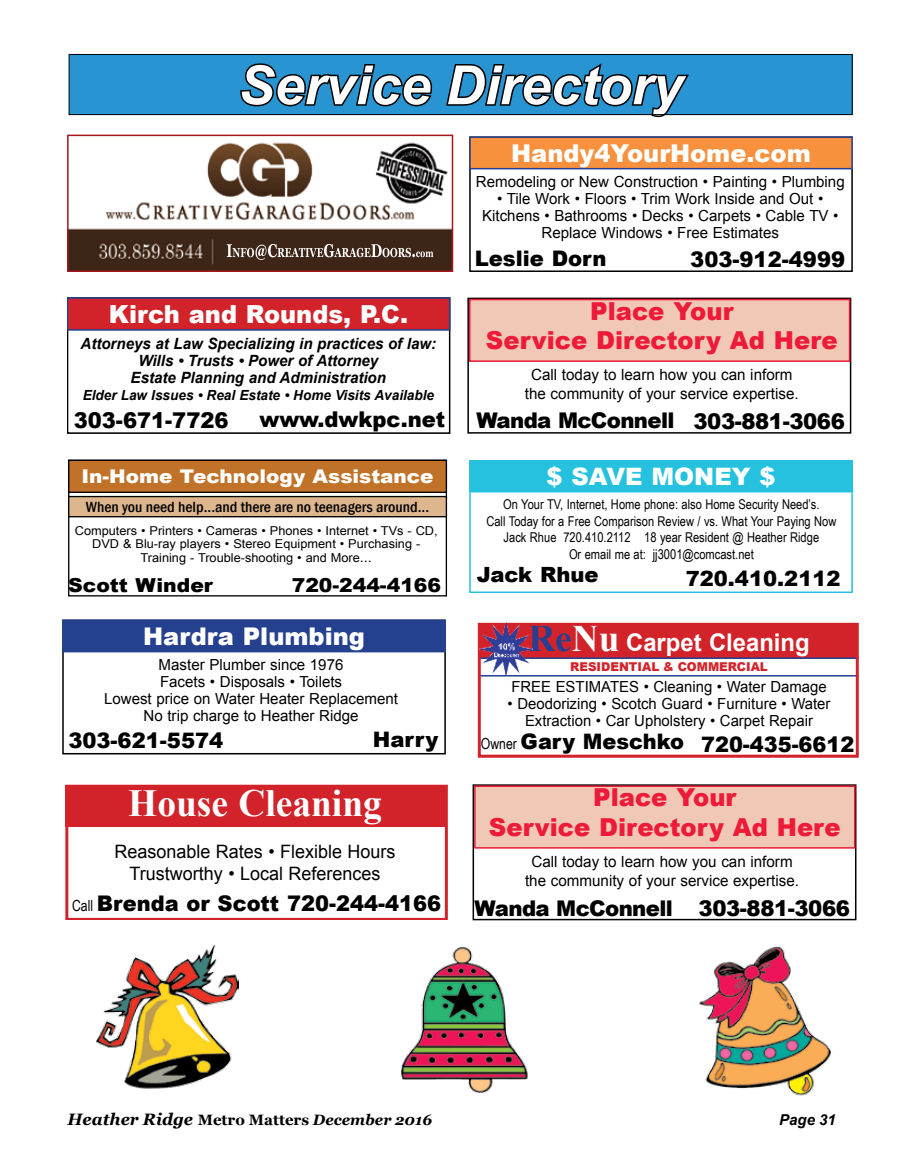
<style>
.page{position:relative;width:905px;height:1175px;background:#fff}
.page>*{position:absolute;margin:0;border:0;box-sizing:border-box;transform-origin:0 0}
.t1{font:italic 700 54px "Arial";color:#fff}
.t2{font:700 38.4px "Times New Roman";color:#fff}
.t3{font:900 24.9px "Arial";color:#fff}
.t4{font:900 24.75px/29.7px "Arial";color:#ed1a38;text-align:center}
.t5{font:900 24.45px "Arial";color:#fff}
.t6{font:700 24.3px "Arial";color:#fff}
.t7{font:900 24.3px "Arial";color:#fff}
.t8{font:900 24px "Arial";color:#fff}
.t9{font:900 21.75px "Arial";color:#000}
.t10{font:900 21.6px "Arial";letter-spacing:-.02em;color:#000}
.t11{font:900 21.6px "Arial";color:#000}
.t12{font:900 21.45px "Arial";color:#000}
.t13{font:900 21.3px "Arial";color:#000}
.t14{font:900 21px "Arial";color:#000}
.t15{font:900 19.2px "Arial";color:#000;scale:1.06 1}
.t16{font:900 18.9px "Arial";color:#fff;scale:1.06 1}
.t17{font:18.45px/22.2px "Arial";color:#000;text-align:center}
.t18{font:italic 700 16.5px "Georgia";color:#000}
.t19{font:italic 700 15.6px/17.1px "Arial";color:#000;text-align:center}
.t20{font:15.45px/18.6px "Arial";color:#000;text-align:center}
.t21{font:15.3px/16.8px "Arial";color:#000;text-align:center}
.t22{font:15.15px/16.8px "Arial";color:#000;text-align:center}
.t23{font:500 condensed 15.15px "Franklin Gothic";color:#000;scale:1.06 1}
.t24{font:italic 700 15px "Arial";color:#000}
.t25{font:italic 700 13.95px "Arial";color:#000}
.t26{font:13.5px/16.5px "Arial Narrow";color:#000;text-align:center}
.t27{font:12.3px/13.8px "Arial";color:#000;text-align:center;scale:1.04 1}
.t28{font:900 12.15px "Arial";color:#d2232a}
.s1{font-size:13.8px}
.s2{font-family:"Arial Narrow";font-weight:400;font-size:15.3px}
.s3{font-family:"Times New Roman";font-size:38.1px;color:#25408f}
.s4{font-family:"Times New Roman";font-size:38.1px}
.s5{font-family:"Arial Narrow";font-weight:400;font-size:15.15px}
.s6{font-style:normal;font-size:15px}
.s7{font-size:15px}
</style>
<div class="page">
<div style="left:69px;top:54px;width:783px;height:61px;background:#2994d2"></div>
<svg style="left:240px;top:63px;width:193px;height:44px"></svg>
<svg style="left:444px;top:63px;width:247px;height:55px"></svg>
<div style="left:69px;top:54px;width:783px;height:61px;border:1px solid #000"></div>
<div style="left:469px;top:460px;width:383px;height:133px;border:2px solid #25c1de"></div>
<div style="left:470px;top:461px;width:382px;height:31px;background:#25c1de"></div>
<div style="left:469px;top:460px;width:383px;height:32px;border:2px solid #25c1de"></div>
<div style="left:67px;top:297px;width:383px;height:137px;border:2px solid #000"></div>
<div style="left:68px;top:298px;width:381px;height:32px;background:#d2232a"></div>
<div style="left:67px;top:297px;width:383px;height:34px;border:2px solid #25408f"></div>
<div style="left:68px;top:459px;width:379px;height:137px;border:1px solid #000"></div>
<div style="left:69px;top:460px;width:377px;height:32px;background:#c07228"></div>
<div style="left:68px;top:459px;width:379px;height:34px;border:1px solid #000"></div>
<div style="left:69px;top:496px;width:377px;height:20px;background:#deb68e"></div>
<div style="left:68px;top:496px;width:379px;height:21px;border:1px solid #000"></div>
<div style="left:63px;top:619px;width:383px;height:135px;border:2px solid #000"></div>
<div style="left:63px;top:620px;width:382px;height:31px;background:#25408f"></div>
<div style="left:63px;top:619px;width:383px;height:33px;border:2px solid #25408f"></div>
<div style="left:469px;top:136px;width:383px;height:136px;border:2px solid #000"></div>
<div style="left:470px;top:137px;width:382px;height:32px;background:#f7913d"></div>
<div style="left:469px;top:136px;width:383px;height:33px;border:2px solid #25408f"></div>
<svg style="left:65px;top:784px;width:383px;height:135px"></svg>
<div style="left:480px;top:625px;width:378px;height:32px;background:#d2232a"></div>
<hr style="left:479px;top:657px;width:379px;height:2px;background:#25408f">
<hr style="left:479px;top:675px;width:379px;height:1px;background:#25408f">
<div style="left:478px;top:623px;width:380px;height:134px;border:3px solid #d2232a"></div>
<img style="left:479px;top:622px;width:54px;height:54px">
<div style="left:472px;top:784px;width:384px;height:136px;border:2px solid #000"></div>
<div style="left:475px;top:786px;width:379px;height:62px;background:#f1c7b6"></div>
<div style="left:474px;top:785px;width:381px;height:63px;border:2px solid #ed1a38"></div>
<img style="left:70px;top:142px;width:380px;height:127px">
<div style="left:67px;top:135px;width:386px;height:137px;border:2px solid #a5181c"></div>
<div style="left:467px;top:298px;width:384px;height:135px;border:2px solid #000"></div>
<div style="left:469px;top:299px;width:380px;height:62px;background:#f1c7b6"></div>
<div style="left:469px;top:299px;width:381px;height:63px;border:2px solid #ed1a38"></div>
<img style="left:401px;top:947px;width:127px;height:146px">
<img style="left:699px;top:946px;width:132px;height:150px">
<img style="left:96px;top:945px;width:142px;height:144px">
<h1 class="t1" style="left:238px;top:49px;width:446px">Service Directory</h1>
<h3 class="t5" style="left:511px;top:135px;width:301px">Handy4YourHome.com</h3>
<h3 class="t3" style="left:109px;top:296px;width:301px">Kirch and Rounds, P.C.</h3>
<p class="t19" style="left:80px;top:335px;width:357px">Attorneys at Law Specializing in practices of law:<br>Wills • Trusts • Power of Attorney<br>Estate Planning and Administration</p>
<p class="t25" style="left:83px;top:386px;width:353px">Elder Law Issues • Real Estate • Home Visits Available</p>
<h3 class="t9" style="left:74px;top:404px;width:156px">303-671-7726</h3>
<h3 class="t9" style="left:259px;top:403px;width:187px">www.dwkpc.net</h3>
<p class="t16" style="left:82px;top:462px;width:333px">In-Home Technology Assistance</p>
<p class="t27" style="left:75px;top:523px;width:350px">Computers • Printers • Cameras • Phones • Internet • TVs - CD,<br>DVD &amp; Blu-ray players • Stereo Equipment • Purchasing -<br>Training - Trouble-shooting • and More<span class="s1">...</span></p>
<p class="t23" style="left:86px;top:497px;width:325px">When you need help...and there are no teenagers around...</p>
<p class="t15" style="left:68px;top:571px;width:138px">Scott Winder</p>
<p class="t15" style="left:292px;top:571px;width:142px">720-244-4166</p>
<h3 class="t7" style="left:143px;top:618px;width:223px">Hardra Plumbing</h3>
<p class="t21" style="left:104px;top:656px;width:295px">Master Plumber since 1976<br>Facets • Disposals • Toilets<br>Lowest price on Water Heater Replacement<br>No trip charge to Heather Ridge</p>
<h3 class="t13" style="left:68px;top:725px;width:156px">303-621-5574</h3>
<h3 class="t13" style="left:373px;top:723px;width:67px">Harry</h3>
<h2 class="t2" style="left:128px;top:777px;width:255px">House Cleaning</h2>
<p class="t17" style="left:115px;top:841px;width:282px">Reasonable Rates • Flexible Hours<br>Trustworthy • Local References</p>
<h3 class="t11" style="left:72px;top:887px;width:370px"><span class="s2">Call</span> Brenda or Scott 720-244-4166</h3>
<p class="t21" style="left:476px;top:174px;width:370px">Remodeling or New Construction • Painting • Plumbing</p>
<p class="t21" style="left:482px;top:191px;width:358px">• Tile Work • Floors • Trim Work Inside and Out •<br>Kitchens • Bathrooms • Decks • Carpets • Cable TV •<br>Replace Windows • Free Estimates</p>
<h3 class="t12" style="left:474px;top:243px;width:133px">Leslie Dorn</h3>
<h3 class="t12" style="left:690px;top:244px;width:156px">303-912-4999</h3>
<h3 class="t4" style="left:486px;top:295px;width:353px">Place Your<br>Service Directory Ad Here</h3>
<p class="t20" style="left:525px;top:366px;width:275px">Call today to learn how you can inform the community of your service expertise.</p>
<h3 class="t10" style="left:476px;top:404px;width:370px">Wanda McConnell 303-881-3066</h3>
<h3 class="t8" style="left:546px;top:459px;width:230px">$ SAVE MONEY $</h3>
<p class="t26" style="left:486px;top:495px;width:351px">On Your TV, Internet, Home phone: also Home Security Need’s.<br>Call Today for a Free Comparison Review / vs. What Your Paying Now Jack Rhue 720.410.2112 18 year Resident @ Heather Ridge<br>Or email me at: jj3001@comcast.net</p>
<h3 class="t14" style="left:476px;top:559px;width:123px">Jack Rhue</h3>
<h3 class="t14" style="left:685px;top:563px;width:156px">720.410.2112</h3>
<h3 class="t6" style="left:528px;top:626px;width:283px"><span class="s3">Re</span><span class="s4">Nu</span> Carpet Cleaning</h3>
<p class="t28" style="left:570px;top:658px;width:199px">RESIDENTIAL &amp; COMMERCIAL</p>
<p class="t22" style="left:511px;top:679px;width:317px">FREE ESTIMATES • Cleaning • Water Damage</p>
<p class="t22" style="left:507px;top:695px;width:324px">• Deodorizing • Scotch Guard • Furniture • Water<br>Extraction • Car Upholstery • Carpet Repair</p>
<h3 class="t13" style="left:481px;top:728px;width:375px"><span class="s5">Owner</span> Gary Meschko 720-435-6612</h3>
<h3 class="t4" style="left:489px;top:782px;width:353px">Place Your<br>Service Directory Ad Here</h3>
<p class="t20" style="left:525px;top:852px;width:275px">Call today to learn how you can inform the community of your service expertise.</p>
<h3 class="t10" style="left:474px;top:892px;width:377px">Wanda McConnell 303-881-3066</h3>
<p class="t18" style="left:68px;top:1109px;width:366px">Heather Ridge <span class="s6">Metro Matters</span> <span class="s7">December 2016</span></p>
<p class="t24" style="left:779px;top:1110px;width:58px">Page 31</p>
</div>
